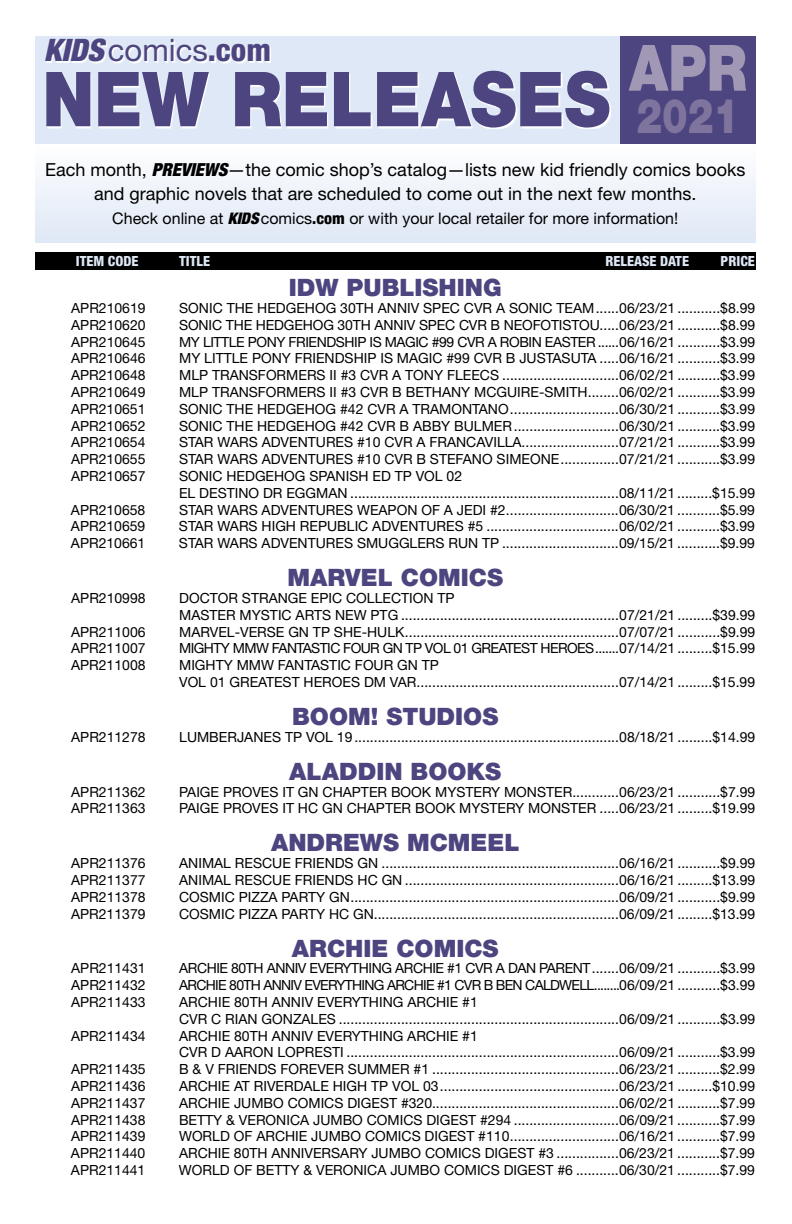
<style>
.page{position:relative;width:792px;height:1224px;background:#fff}
.page>*{position:absolute;margin:0;border:0;box-sizing:border-box;transform-origin:0 0}
.t1{font:900 76px "Helvetica Neue LT Std";color:#4c457f;scale:.9 1}
.t2{font:900 64px "Helvetica Neue LT Std";color:#a198b6;scale:.85 1}
.t3{font:900 48px "Helvetica Neue LT Std";color:#7e749e;scale:.8 1}
.t4{font:31px "Helvetica Neue LT Std";color:#4c457f}
.t5{font:900 24px "Helvetica Neue LT Std";color:#4c457f}
.t6{font:18px/24px "Helvetica Neue LT Std";color:#000;text-align:center}
.t7{font:16px "Helvetica Neue LT Std";color:#000}
.t8{font:14px/16.8px "Helvetica Neue LT Std";color:#000}
.t9{font:14px "Helvetica Neue LT Std";letter-spacing:-.03em;color:#000}
.t10{font:14px "Helvetica Neue LT Std";letter-spacing:-.05em;color:#000}
.t11{font:14px "Helvetica Neue LT Std";letter-spacing:-.04em;color:#000}
.t12{font:800 condensed 14px "Helvetica Neue LT Std";color:#dfe8f6}
.s1{font-weight:900;font-style:italic;font-stretch:condensed}
.s2{font-weight:800;font-stretch:condensed}
</style>
<div class="page">
<div style="left:35px;top:36px;width:585px;height:108px;background:#dfe8f6"></div>
<div style="left:35px;top:144px;width:720px;height:99px;background:linear-gradient(to bottom,#fefefe,#dfe8f6)"></div>
<div style="left:620px;top:36px;width:135px;height:108px;background:#4c457f"></div>
<svg style="left:47px;top:40px;width:224px;height:23px"></svg>
<svg style="left:48px;top:72px;width:563px;height:57px;fill:#fefefe"></svg>
<div style="left:35px;top:252px;width:720px;height:18px;background:#000"></div>
<h3 class="t4" style="left:44px;top:32px;width:228px"><span class="s1">KIDS</span>comics<span class="s2">.com</span></h3>
<h1 class="t1" style="left:42px;top:54px;width:632px">NEW RELEASES</h1>
<p class="t6" style="left:45px;top:158px;width:702px">Each month, <span class="s1">PREVIEWS</span>—the comic shop’s catalog—lists new kid friendly comics books and graphic novels that are scheduled to come out in the next few months.</p>
<p class="t7" style="left:112px;top:209px;width:567px">Check online at <span class="s1">KIDS</span>comics<span class="s2">.com</span> or with your local retailer for more information!</p>
<p class="t12" style="left:76px;top:252px;width:64px">ITEM CODE</p>
<p class="t12" style="left:179px;top:252px;width:32px">TITLE</p>
<p class="t12" style="left:605px;top:252px;width:85px">RELEASE DATE</p>
<p class="t12" style="left:721px;top:252px;width:36px">PRICE</p>
<h3 class="t5" style="left:289px;top:273px;width:214px">IDW PUBLISHING</h3>
<p class="t8" style="left:71px;top:299px;width:76px">APR210619</p>
<p class="t8" style="left:179px;top:299px;width:578px">SONIC THE HEDGEHOG 30TH ANNIV SPEC CVR A SONIC TEAM......06/23/21 ...........$8.99</p>
<p class="t8" style="left:71px;top:316px;width:76px">APR210620</p>
<p class="t8" style="left:179px;top:316px;width:577px">SONIC THE HEDGEHOG 30TH ANNIV SPEC CVR B NEOFOTISTOU.....06/23/21 ...........$8.99</p>
<p class="t8" style="left:71px;top:333px;width:76px">APR210645</p>
<p class="t9" style="left:179px;top:333px;width:578px">MY LITTLE PONY FRIENDSHIP IS MAGIC #99 CVR A ROBIN EASTER ......06/16/21 ...........$3.99</p>
<p class="t8" style="left:71px;top:350px;width:76px">APR210646</p>
<p class="t8" style="left:179px;top:350px;width:578px">MY LITTLE PONY FRIENDSHIP IS MAGIC #99 CVR B JUSTASUTA .....06/16/21 ...........$3.99</p>
<p class="t8" style="left:71px;top:367px;width:76px">APR210648</p>
<p class="t8" style="left:179px;top:367px;width:577px">MLP TRANSFORMERS II #3 CVR A TONY FLEECS ..............................06/02/21 ...........$3.99</p>
<p class="t8" style="left:71px;top:383px;width:76px">APR210649</p>
<p class="t8" style="left:179px;top:383px;width:578px">MLP TRANSFORMERS II #3 CVR B BETHANY MCGUIRE-SMITH........06/02/21 ...........$3.99</p>
<p class="t8" style="left:71px;top:400px;width:76px">APR210651</p>
<p class="t8" style="left:179px;top:400px;width:578px">SONIC THE HEDGEHOG #42 CVR A TRAMONTANO............................06/30/21 ...........$3.99</p>
<p class="t8" style="left:71px;top:417px;width:76px">APR210652</p>
<p class="t8" style="left:179px;top:417px;width:578px">SONIC THE HEDGEHOG #42 CVR B ABBY BULMER...........................06/30/21 ...........$3.99</p>
<p class="t8" style="left:71px;top:434px;width:76px">APR210654</p>
<p class="t8" style="left:179px;top:434px;width:577px">STAR WARS ADVENTURES #10 CVR A FRANCAVILLA.........................07/21/21 ...........$3.99</p>
<p class="t8" style="left:71px;top:451px;width:76px">APR210655</p>
<p class="t8" style="left:179px;top:451px;width:578px">STAR WARS ADVENTURES #10 CVR B STEFANO SIMEONE...............07/21/21 ...........$3.99</p>
<p class="t8" style="left:71px;top:467px;width:76px">APR210657</p>
<p class="t8" style="left:179px;top:467px;width:578px">SONIC HEDGEHOG SPANISH ED TP VOL 02<br>EL DESTINO DR EGGMAN .....................................................................08/11/21 .........$15.99</p>
<p class="t8" style="left:71px;top:501px;width:76px">APR210658</p>
<p class="t8" style="left:179px;top:501px;width:577px">STAR WARS ADVENTURES WEAPON OF A JEDI #2.............................06/30/21 ...........$5.99</p>
<p class="t8" style="left:71px;top:518px;width:76px">APR210659</p>
<p class="t8" style="left:179px;top:518px;width:577px">STAR WARS HIGH REPUBLIC ADVENTURES #5 ..................................06/02/21 ...........$3.99</p>
<p class="t8" style="left:71px;top:535px;width:76px">APR210661</p>
<p class="t8" style="left:179px;top:535px;width:577px">STAR WARS ADVENTURES SMUGGLERS RUN TP ..............................09/15/21 ...........$9.99</p>
<h3 class="t5" style="left:287px;top:563px;width:217px">MARVEL COMICS</h3>
<p class="t8" style="left:71px;top:589px;width:76px">APR210998</p>
<p class="t8" style="left:179px;top:589px;width:577px">DOCTOR STRANGE EPIC COLLECTION TP<br>MASTER MYSTIC ARTS NEW PTG ........................................................07/21/21 .........$39.99</p>
<p class="t8" style="left:71px;top:623px;width:76px">APR211006</p>
<p class="t8" style="left:179px;top:623px;width:577px">MARVEL-VERSE GN TP SHE-HULK.......................................................07/07/21 ...........$9.99</p>
<p class="t8" style="left:71px;top:640px;width:76px">APR211007</p>
<p class="t11" style="left:179px;top:640px;width:578px">MIGHTY MMW FANTASTIC FOUR GN TP VOL 01 GREATEST HEROES.......07/14/21 .........$15.99</p>
<p class="t8" style="left:71px;top:657px;width:76px">APR211008</p>
<p class="t8" style="left:179px;top:657px;width:578px">MIGHTY MMW FANTASTIC FOUR GN TP<br>VOL 01 GREATEST HEROES DM VAR....................................................07/14/21 .........$15.99</p>
<h3 class="t5" style="left:292px;top:702px;width:208px">BOOM! STUDIOS</h3>
<p class="t8" style="left:71px;top:728px;width:76px">APR211278</p>
<p class="t8" style="left:179px;top:728px;width:578px">LUMBERJANES TP VOL 19....................................................................08/18/21 .........$14.99</p>
<h3 class="t5" style="left:289px;top:757px;width:214px">ALADDIN BOOKS</h3>
<p class="t8" style="left:71px;top:783px;width:76px">APR211362</p>
<p class="t8" style="left:179px;top:783px;width:578px">PAIGE PROVES IT GN CHAPTER BOOK MYSTERY MONSTER............06/23/21 ...........$7.99</p>
<p class="t8" style="left:71px;top:800px;width:76px">APR211363</p>
<p class="t8" style="left:179px;top:800px;width:578px">PAIGE PROVES IT HC GN CHAPTER BOOK MYSTERY MONSTER .....06/23/21 .........$19.99</p>
<h3 class="t5" style="left:271px;top:828px;width:250px">ANDREWS MCMEEL</h3>
<p class="t8" style="left:71px;top:855px;width:76px">APR211376</p>
<p class="t8" style="left:179px;top:855px;width:577px">ANIMAL RESCUE FRIENDS GN .............................................................06/16/21 ...........$9.99</p>
<p class="t8" style="left:71px;top:871px;width:76px">APR211377</p>
<p class="t8" style="left:179px;top:871px;width:577px">ANIMAL RESCUE FRIENDS HC GN .......................................................06/16/21 .........$13.99</p>
<p class="t8" style="left:71px;top:888px;width:76px">APR211378</p>
<p class="t8" style="left:179px;top:888px;width:578px">COSMIC PIZZA PARTY GN.....................................................................06/09/21 ...........$9.99</p>
<p class="t8" style="left:71px;top:905px;width:76px">APR211379</p>
<p class="t8" style="left:179px;top:905px;width:577px">COSMIC PIZZA PARTY HC GN...............................................................06/09/21 .........$13.99</p>
<h3 class="t5" style="left:292px;top:934px;width:208px">ARCHIE COMICS</h3>
<p class="t8" style="left:71px;top:960px;width:76px">APR211431</p>
<p class="t9" style="left:179px;top:960px;width:578px">ARCHIE 80TH ANNIV EVERYTHING ARCHIE #1 CVR A DAN PARENT.......06/09/21 ...........$3.99</p>
<p class="t8" style="left:71px;top:977px;width:76px">APR211432</p>
<p class="t10" style="left:179px;top:977px;width:578px">ARCHIE 80TH ANNIV EVERYTHING ARCHIE #1 CVR B BEN CALDWELL........06/09/21 ...........$3.99</p>
<p class="t8" style="left:71px;top:993px;width:76px">APR211433</p>
<p class="t8" style="left:179px;top:993px;width:578px">ARCHIE 80TH ANNIV EVERYTHING ARCHIE #1<br>CVR C RIAN GONZALES ........................................................................06/09/21 ...........$3.99</p>
<p class="t8" style="left:71px;top:1027px;width:76px">APR211434</p>
<p class="t8" style="left:179px;top:1027px;width:578px">ARCHIE 80TH ANNIV EVERYTHING ARCHIE #1<br>CVR D AARON LOPRESTI ......................................................................06/09/21 ...........$3.99</p>
<p class="t8" style="left:71px;top:1061px;width:76px">APR211435</p>
<p class="t8" style="left:179px;top:1061px;width:577px">B &amp; V FRIENDS FOREVER SUMMER #1 ................................................06/23/21 ...........$2.99</p>
<p class="t8" style="left:71px;top:1077px;width:76px">APR211436</p>
<p class="t8" style="left:179px;top:1077px;width:577px">ARCHIE AT RIVERDALE HIGH TP VOL 03..............................................06/23/21 .........$10.99</p>
<p class="t8" style="left:71px;top:1094px;width:76px">APR211437</p>
<p class="t8" style="left:179px;top:1094px;width:577px">ARCHIE JUMBO COMICS DIGEST #320................................................06/02/21 ...........$7.99</p>
<p class="t8" style="left:71px;top:1111px;width:76px">APR211438</p>
<p class="t8" style="left:179px;top:1111px;width:578px">BETTY &amp; VERONICA JUMBO COMICS DIGEST #294 ...........................06/09/21 ...........$7.99</p>
<p class="t8" style="left:71px;top:1128px;width:76px">APR211439</p>
<p class="t8" style="left:179px;top:1128px;width:577px">WORLD OF ARCHIE JUMBO COMICS DIGEST #110............................06/16/21 ...........$7.99</p>
<p class="t8" style="left:71px;top:1145px;width:76px">APR211440</p>
<p class="t8" style="left:179px;top:1145px;width:578px">ARCHIE 80TH ANNIVERSARY JUMBO COMICS DIGEST #3 ................06/23/21 ...........$7.99</p>
<p class="t8" style="left:71px;top:1161px;width:76px">APR211441</p>
<p class="t8" style="left:179px;top:1161px;width:578px">WORLD OF BETTY &amp; VERONICA JUMBO COMICS DIGEST #6 ...........06/30/21 ...........$7.99</p>
<h2 class="t2" style="left:629px;top:30px;width:140px">APR</h2>
<h3 class="t3" style="left:636px;top:88px;width:130px">2021</h3>
</div>
